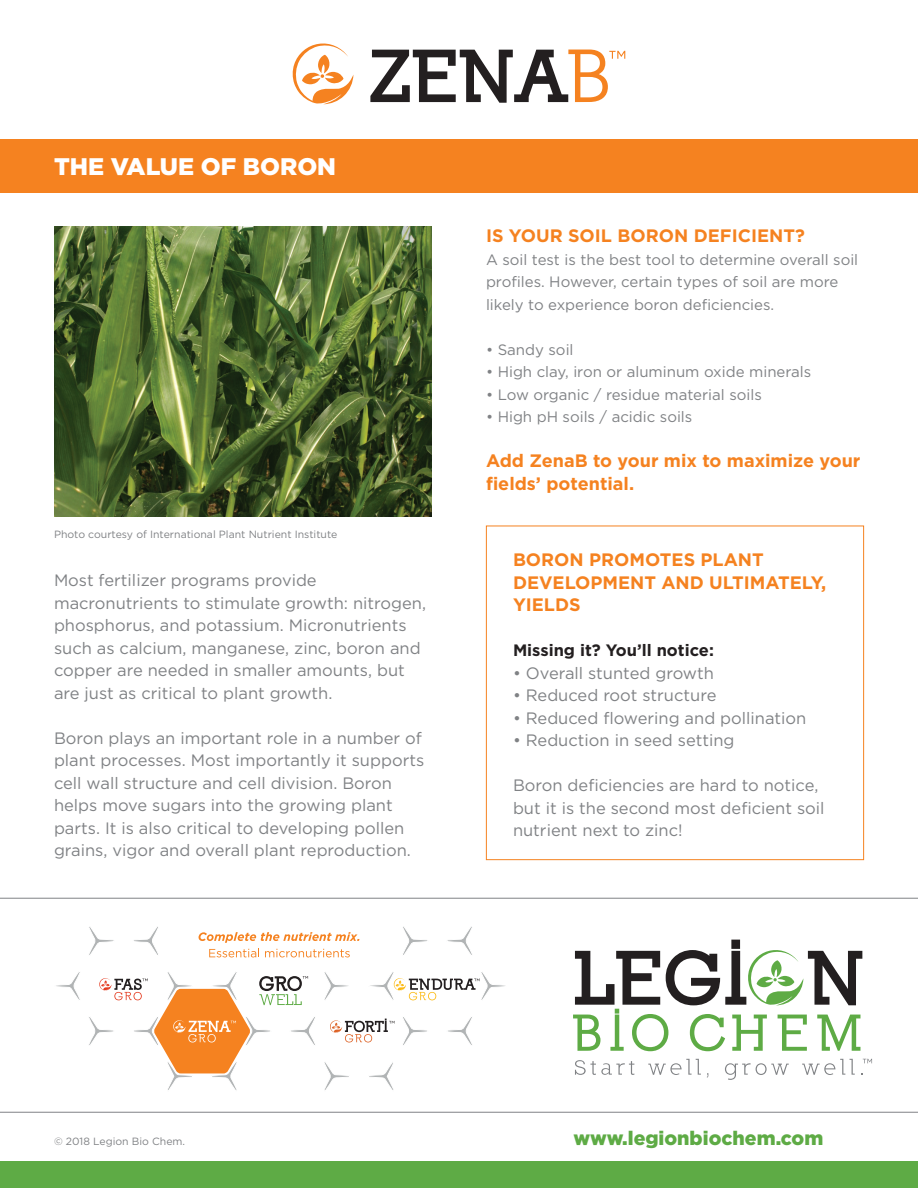
<style>
.page{position:relative;width:918px;height:1188px;background:#fff}
.page>*{position:absolute;margin:0;border:0;box-sizing:border-box;transform-origin:0 0}
.t1{font:900 24px "Gotham";color:#fff}
.t2{font:900 19.5px "Gotham";color:#5eab45}
.t3{font:700 18px/22.5px "Gotham";color:#f58220}
.t4{font:16.5px/22.5px "Gotham";color:#808285}
.t5{font:700 16.5px "Gotham";color:#231f20}
.t6{font:15px/22.5px "Gotham";color:#808285}
.t7{font:10.5px "Gotham";color:#808285}
</style>
<div class="page">
<div style="left:0;top:139px;width:918px;height:54px;background:#f58220"></div>
<div style="left:486px;top:526px;width:378px;height:334px;background:#fff;border:1px solid #f58220"></div>
<div style="left:0;top:1161px;width:918px;height:27px;background:#5eab45"></div>
<hr style="left:0;top:1112px;width:918px;height:1px;background:#808285">
<hr style="left:0;top:898px;width:918px;height:1px;background:#808285">
<svg style="left:199px;top:932px;width:161px;height:11px"></svg>
<svg style="left:209px;top:949px;width:50px;height:8px"></svg>
<svg style="left:265px;top:949px;width:85px;height:8px"></svg>
<svg style="left:575px;top:1060px;width:59px;height:15px"></svg>
<svg style="left:648px;top:1059px;width:53px;height:16px"></svg>
<svg style="left:725px;top:1063px;width:64px;height:17px"></svg>
<svg style="left:802px;top:1059px;width:53px;height:16px"></svg>
<svg style="left:573px;top:940px;width:289px;height:111px"></svg>
<svg style="left:324px;top:1062px;width:25px;height:28px"></svg>
<svg style="left:369px;top:1062px;width:25px;height:28px"></svg>
<svg style="left:403px;top:1017px;width:24px;height:28px"></svg>
<svg style="left:448px;top:1017px;width:24px;height:28px"></svg>
<svg style="left:447px;top:926px;width:25px;height:29px"></svg>
<svg style="left:134px;top:927px;width:24px;height:28px"></svg>
<svg style="left:403px;top:926px;width:25px;height:29px"></svg>
<svg style="left:89px;top:927px;width:25px;height:28px"></svg>
<svg style="left:324px;top:972px;width:25px;height:28px"></svg>
<svg style="left:56px;top:972px;width:24px;height:28px"></svg>
<svg style="left:863px;top:1059px;width:9px;height:4px"></svg>
<svg style="left:89px;top:972px;width:226px;height:118px"></svg>
<svg style="left:330px;top:1019px;width:64px;height:23px"></svg>
<svg style="left:370px;top:972px;width:135px;height:29px"></svg>
<svg style="left:292px;top:43px;width:61px;height:61px"></svg>
<svg style="left:370px;top:50px;width:255px;height:53px"></svg>
<img style="left:54px;top:226px;width:378px;height:290px">
<p class="t1" style="left:54px;top:150px;width:284px">THE VALUE OF BORON</p>
<p class="t7" style="left:54px;top:528px;width:285px">Photo courtesy of International Plant Nutrient Institute</p>
<p class="t4" style="left:54px;top:569px;width:374px">Most fertilizer programs provide macronutrients to stimulate growth: nitrogen, phosphorus, and potassium. Micronutrients such as calcium, manganese, zinc, boron and copper are needed in smaller amounts, but are just as critical to plant growth.</p>
<p class="t4" style="left:54px;top:726px;width:372px">Boron plays an important role in a number of plant processes. Most importantly it supports cell wall structure and cell division. Boron helps move sugars into the growing plant parts. It is also critical to developing pollen grains, vigor and overall plant reproduction.</p>
<p class="t3" style="left:486px;top:224px;width:320px">IS YOUR SOIL BORON DEFICIENT?</p>
<p class="t6" style="left:486px;top:248px;width:374px">A soil test is the best tool to determine overall soil profiles. However, certain types of soil are more likely to experience boron deficiencies.</p>
<p class="t6" style="left:486px;top:338px;width:89px">• Sandy soil</p>
<p class="t6" style="left:486px;top:360px;width:327px">• High clay, iron or aluminum oxide minerals</p>
<p class="t6" style="left:486px;top:383px;width:277px">• Low organic / residue material soils</p>
<p class="t6" style="left:486px;top:405px;width:208px">• High pH soils / acidic soils</p>
<p class="t3" style="left:486px;top:449px;width:376px">Add ZenaB to your mix to maximize your fields’ potential.</p>
<p class="t3" style="left:513px;top:549px;width:315px">BORON PROMOTES PLANT<br>DEVELOPMENT AND ULTIMATELY,<br>YIELDS</p>
<p class="t5" style="left:513px;top:640px;width:202px">Missing it? You’ll notice:</p>
<p class="t4" style="left:513px;top:662px;width:202px">• Overall stunted growth</p>
<p class="t4" style="left:513px;top:684px;width:205px">• Reduced root structure</p>
<p class="t4" style="left:513px;top:707px;width:295px">• Reduced flowering and pollination</p>
<p class="t4" style="left:513px;top:729px;width:223px">• Reduction in seed setting</p>
<p class="t4" style="left:513px;top:774px;width:313px">Boron deficiencies are hard to notice, but it is the second most deficient soil nutrient next to zinc!</p>
<p class="t7" style="left:54px;top:1134px;width:133px">© 2018 Legion Bio Chem.</p>
<p class="t2" style="left:573px;top:1124px;width:251px">www.legionbiochem.com</p>
</div>
